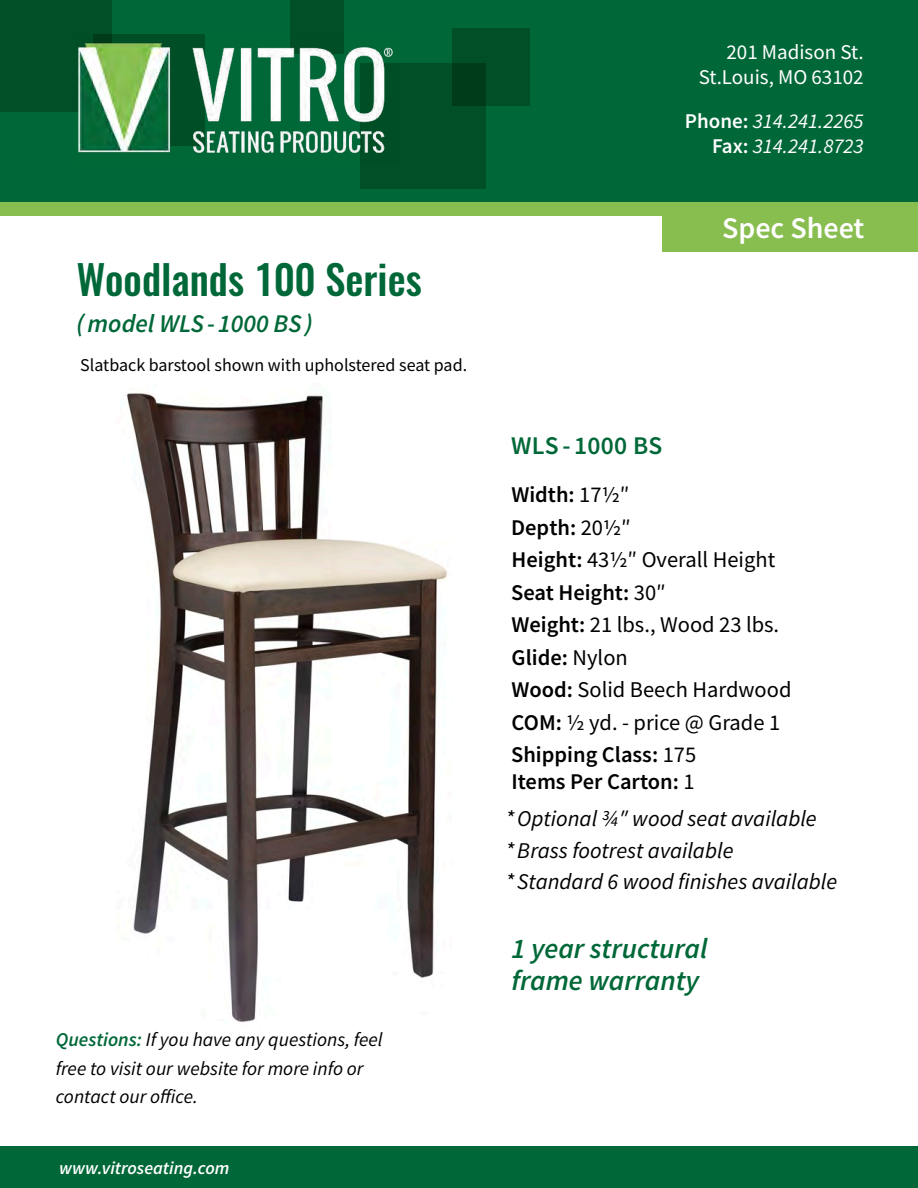
<style>
.page{position:relative;width:918px;height:1188px;background:#fff}
.page>*{position:absolute;margin:0;border:0;box-sizing:border-box;transform-origin:0 0}
.t1{font:500 40.5px "Oswald";color:#006838}
.t2{font:600 30px "Source Sans Pro";color:#fff}
.t3{font:italic 600 28.5px/31.5px "Source Sans Pro";color:#006838}
.t4{font:italic 600 25.5px "Source Sans Pro";color:#006838}
.t5{font:600 25.5px "Source Sans Pro";letter-spacing:.01em;color:#006838}
.t6{font:22.5px/32.5px "Source Sans Pro";color:#000}
.t7{font:italic 22.5px/37px "Source Sans Pro";color:#000}
.t8{font:italic 21px/25.2px "Source Sans Pro";color:#fff;text-align:right}
.t9{font:21px/25.2px "Source Sans Pro";color:#fff;text-align:right}
.t10{font:italic 19.5px/28.5px "Source Sans Pro";color:#000}
.t11{font:18px "Source Sans Pro";color:#000}
.t12{font:italic 600 18px "Source Sans Pro";color:#fff}
.s1{font-weight:600;color:#006838}
.s2{font-weight:600;font-style:normal}
.s3{font-weight:600}
.s4{font-style:normal}
</style>
<div class="page">
<div style="left:0;top:0;width:918px;height:205px;background:#006838"></div>
<div style="left:0;top:0;width:112px;height:112px;background:#004f26"></div>
<div style="left:290px;top:0;width:54px;height:54px;background:#004f26"></div>
<div style="left:360px;top:63px;width:126px;height:126px;background:#004f26"></div>
<div style="left:452px;top:29px;width:77px;height:77px;background:linear-gradient(to right,#00421e,#005228)"></div>
<div style="left:0;top:202px;width:918px;height:14px;background:#88bd50"></div>
<div style="left:0;top:1147px;width:918px;height:41px;background:#006838"></div>
<div style="left:662px;top:204px;width:256px;height:48px;background:#88bd50"></div>
<img style="left:78px;top:35px;width:315px;height:119px">
<img style="left:126px;top:392px;width:321px;height:630px">
<h1 class="t1" style="left:76px;top:251px;width:347px">Woodlands 100 Series</h1>
<p class="t4" style="left:76px;top:307px;width:238px">(model WLS- 1000 BS)</p>
<p class="t11" style="left:80px;top:353px;width:388px">Slatback barstool shown with upholstered seat pad.</p>
<p class="t10" style="left:56px;top:1025px;width:328px"><span class="s1">Questions:</span> If you have any questions, feel free to visit our website for more info or contact our office.</p>
<p class="t12" style="left:59px;top:1156px;width:172px">www.vitroseating.com</p>
<p class="t9" style="left:699px;top:40px;width:166px">201 Madison St.<br>St.Louis, MO 63102</p>
<p class="t8" style="left:685px;top:108px;width:180px"><span class="s2">Phone:</span> 314.241.2265<br><span class="s2">Fax:</span> 314.241.8723</p>
<h2 class="t2" style="left:722px;top:208px;width:144px">Spec Sheet</h2>
<p class="t5" style="left:511px;top:429px;width:153px">WLS - 1000 BS</p>
<p class="t6" style="left:511px;top:478px;width:282px"><span class="s3">Width:</span> 17½″<br><span class="s3">Depth:</span> 20½″<br><span class="s3">Height:</span> 43½″ Overall Height<br><span class="s3">Seat Height:</span> 30″<br><span class="s3">Weight:</span> 21 lbs., Wood 23 lbs.<br><span class="s3">Glide:</span> Nylon<br><span class="s3">Wood:</span> Solid Beech Hardwood<br><span class="s3">COM:</span> ½ yd. - price @ Grade 1<br><span class="s3">Shipping Class:</span> 175</p>
<p class="t7" style="left:505px;top:763px;width:313px"><span class="s2">Items Per Carton:</span> <span class="s4">1<br></span>*Optional ¾″ wood seat available</p>
<p class="t7" style="left:505px;top:834px;width:333px;line-height:31.5px">*Brass footrest available<br>*Standard 6 wood finishes available</p>
<p class="t3" style="left:512px;top:933px;width:197px">1 year structural frame warranty</p>
</div>
